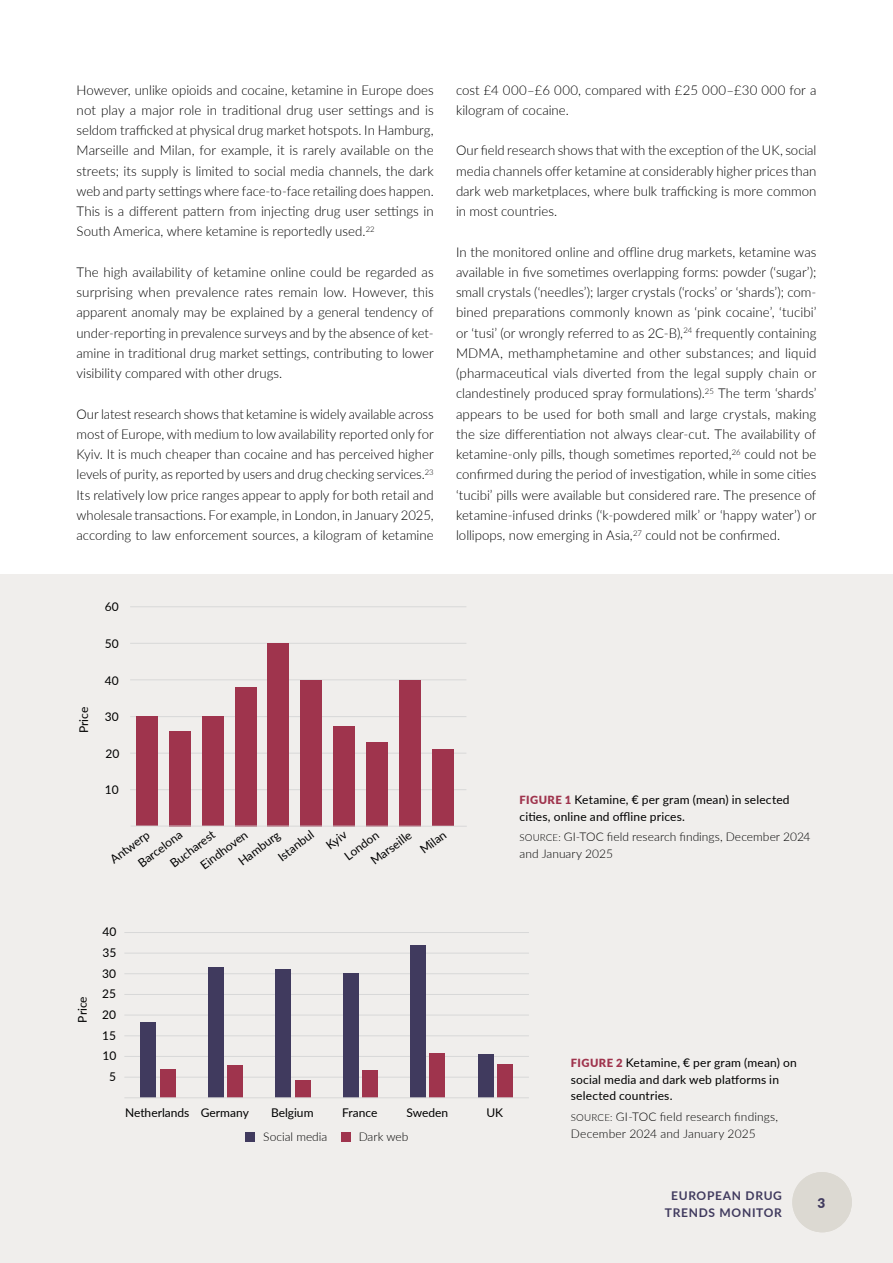
<style>
.page{position:relative;width:893px;height:1263px;background:#fff}
.page>*{position:absolute;margin:0;border:0;box-sizing:border-box;transform-origin:0 0}
.t1{font:300 13.5px/20.2px "Lato";color:#000;text-align:justify}
.t2{font:900 13.5px "Lato";color:#403a5e}
.t3{font:12px/20.7px "Lato";letter-spacing:.01em;color:#000}
.t4{font:300 12px/16.5px "Lato";letter-spacing:.005em;color:#000}
.t5{font:700 12px/16.5px "Lato";letter-spacing:.06em;color:#403a5e;text-align:center}
.s1{font-weight:900;font-size:11.25px;color:#9f344d}
.s2{font-size:9.75px}
</style>
<div class="page">
<div style="left:0;top:574px;width:893px;height:689px;background:#f0eeec"></div>
<svg style="left:792px;top:1172px;width:60px;height:60px"></svg>
<hr style="left:130px;top:789px;width:336px;height:1px;background:#d8d8d8">
<hr style="left:130px;top:753px;width:336px;height:1px;background:#d8d8d8">
<hr style="left:130px;top:716px;width:336px;height:1px;background:#d8d8d8">
<hr style="left:130px;top:680px;width:336px;height:1px;background:#d8d8d8">
<hr style="left:130px;top:643px;width:336px;height:1px;background:#d8d8d8">
<hr style="left:130px;top:606px;width:336px;height:1px;background:#d8d8d8">
<div style="left:432px;top:749px;width:21px;height:77px;background:#9f344d"></div>
<div style="left:399px;top:680px;width:22px;height:146px;background:#9f344d"></div>
<div style="left:366px;top:742px;width:22px;height:84px;background:#9f344d"></div>
<div style="left:333px;top:726px;width:22px;height:100px;background:#9f344d"></div>
<div style="left:301px;top:680px;width:21px;height:146px;background:#9f344d"></div>
<div style="left:268px;top:643px;width:21px;height:183px;background:#9f344d"></div>
<div style="left:235px;top:687px;width:21px;height:139px;background:#9f344d"></div>
<div style="left:202px;top:717px;width:21px;height:109px;background:#9f344d"></div>
<div style="left:170px;top:731px;width:21px;height:95px;background:#9f344d"></div>
<div style="left:137px;top:717px;width:21px;height:109px;background:#9f344d"></div>
<svg style="left:131px;top:826px;width:336px;height:1px"></svg>
<div style="left:246px;top:1132px;width:9px;height:10px;background:#403a5e"></div>
<div style="left:342px;top:1132px;width:9px;height:10px;background:#9f344d"></div>
<hr style="left:124px;top:1077px;width:405px;height:1px;background:#d8d8d8">
<hr style="left:124px;top:1056px;width:405px;height:1px;background:#d8d8d8">
<hr style="left:124px;top:1035px;width:405px;height:1px;background:#d8d8d8">
<hr style="left:124px;top:1015px;width:405px;height:1px;background:#d8d8d8">
<hr style="left:124px;top:994px;width:405px;height:1px;background:#d8d8d8">
<hr style="left:124px;top:973px;width:405px;height:1px;background:#d8d8d8">
<hr style="left:124px;top:953px;width:405px;height:1px;background:#d8d8d8">
<hr style="left:124px;top:932px;width:405px;height:1px;background:#d8d8d8">
<div style="left:141px;top:1022px;width:15px;height:76px;background:#403a5e"></div>
<div style="left:160px;top:1069px;width:15px;height:29px;background:#9f344d"></div>
<div style="left:208px;top:967px;width:16px;height:131px;background:#403a5e"></div>
<div style="left:228px;top:1065px;width:15px;height:33px;background:#9f344d"></div>
<div style="left:276px;top:969px;width:15px;height:129px;background:#403a5e"></div>
<div style="left:295px;top:1080px;width:15px;height:18px;background:#9f344d"></div>
<div style="left:343px;top:974px;width:15px;height:124px;background:#403a5e"></div>
<div style="left:362px;top:1070px;width:16px;height:28px;background:#9f344d"></div>
<div style="left:411px;top:945px;width:15px;height:153px;background:#403a5e"></div>
<div style="left:430px;top:1053px;width:15px;height:45px;background:#9f344d"></div>
<div style="left:478px;top:1054px;width:15px;height:44px;background:#403a5e"></div>
<div style="left:497px;top:1065px;width:15px;height:33px;background:#9f344d"></div>
<hr style="left:124px;top:1097px;width:405px;height:1px;background:#d8d8d8">
<p class="t1" style="left:77px;top:79px;width:359px">However, unlike opioids and cocaine, ketamine in Europe does not play a major role in traditional drug user settings and is seldom trafficked at physical drug market hotspots. In Hamburg, Marseille and Milan, for example, it is rarely available on the streets; its supply is limited to social media channels, the dark web and party settings where face-to-face retailing does happen.<br>This is a different pattern from injecting drug user settings in South America, where ketamine is reportedly used.<sup>22</sup></p>
<p class="t1" style="left:77px;top:261px;width:359px">The high availability of ketamine online could be regarded as surprising when prevalence rates remain low. However, this apparent anomaly may be explained by a general tendency of under-reporting in prevalence surveys and by the absence of ket&shy;amine in traditional drug market settings, contributing to lower visibility compared with other drugs.</p>
<p class="t1" style="left:77px;top:403px;width:359px">Our latest research shows that ketamine is widely available across most of Europe, with medium to low availability reported only for Kyiv. It is much cheaper than cocaine and has perceived higher levels of purity, as reported by users and drug checking services.<sup>23<br></sup>Its relatively low price ranges appear to apply for both retail and wholesale transactions. For example, in London, in January 2025, according to law enforcement sources, a kilogram of ketamine</p>
<p class="t1" style="left:456px;top:79px;width:362px">cost £4 000–£6 000, compared with £25 000–£30 000 for a kilogram of cocaine.</p>
<p class="t1" style="left:456px;top:140px;width:362px">Our field research shows that with the exception of the UK, social media channels offer ketamine at considerably higher prices than dark web marketplaces, where bulk trafficking is more common in most countries.</p>
<p class="t1" style="left:456px;top:241px;width:362px">In the monitored online and offline drug markets, ketamine was available in five sometimes overlapping forms: powder (‘sugar’); small crystals (‘needles’); larger crystals (‘rocks’ or ‘shards’); com&shy;bined preparations commonly known as ‘pink cocaine’, ‘tucibi’ or ‘tusi’ (or wrongly referred to as 2C-B),<sup>24</sup> frequently containing MDMA, methamphetamine and other substances; and liquid (pharmaceutical vials diverted from the legal supply chain or clandestinely produced spray formulations).<sup>25</sup> The term ‘shards’ appears to be used for both small and large crystals, making the size differentiation not always clear-cut. The availability of ketamine-only pills, though sometimes reported,<sup>26</sup> could not be confirmed during the period of investigation, while in some cities ‘tucibi’ pills were available but considered rare. The presence of ketamine-infused drinks (‘k-powdered milk’ or ‘happy water’) or lollipops, now emerging in Asia,<sup>27</sup> could not be confirmed.</p>
<p class="t3" style="left:73px;top:733px;width:28px;rotate:-90deg">Price</p>
<p class="t3" style="left:105px;top:596px;width:15px">60</p>
<p class="t3" style="left:105px;top:632px;width:15px">50</p>
<p class="t3" style="left:105px;top:669px;width:15px">40</p>
<p class="t3" style="left:105px;top:706px;width:15px">30</p>
<p class="t3" style="left:105px;top:743px;width:15px">20</p>
<p class="t3" style="left:105px;top:779px;width:15px">10</p>
<p class="t3" style="left:273px;top:849px;width:43px;rotate:-37deg">Istanbul</p>
<p class="t3" style="left:321px;top:838px;width:24px;rotate:-37deg">Kyiv</p>
<p class="t3" style="left:165px;top:856px;width:54px;rotate:-37deg">Bucharest</p>
<p class="t3" style="left:233px;top:854px;width:50px;rotate:-37deg">Hamburg</p>
<p class="t3" style="left:195px;top:858px;width:57px;rotate:-37deg">Eindhoven</p>
<p class="t3" style="left:366px;top:853px;width:49px;rotate:-37deg">Marseille</p>
<p class="t3" style="left:415px;top:842px;width:31px;rotate:-37deg">Milan</p>
<p class="t3" style="left:105px;top:852px;width:47px;rotate:-37deg">Antwerp</p>
<p class="t3" style="left:133px;top:856px;width:54px;rotate:-37deg">Barcelona</p>
<p class="t3" style="left:339px;top:848px;width:41px;rotate:-37deg">London</p>
<p class="t3" style="left:102px;top:921px;width:15px">40<br>35</p>
<p class="t3" style="left:519px;top:791px;width:272px;line-height:16.5px"><span class="s1">FIGURE 1</span> Ketamine, € per gram (mean) in selected cities, online and offline prices.</p>
<p class="t4" style="left:519px;top:828px;width:293px"><span class="s2">SOURCE:</span> GI-TOC field research findings, December 2024 and January 2025</p>
<p class="t3" style="left:72px;top:1022px;width:28px;rotate:-90deg">Price</p>
<p class="t3" style="left:102px;top:962px;width:16px;text-align:center">30<br>25<br>20<br>15<br>10<br>5</p>
<p class="t3" style="left:125px;top:1101px;width:66px">Netherlands</p>
<p class="t3" style="left:201px;top:1101px;width:49px">Germany</p>
<p class="t3" style="left:271px;top:1101px;width:44px">Belgium</p>
<p class="t3" style="left:342px;top:1101px;width:37px">France</p>
<p class="t3" style="left:406px;top:1101px;width:43px">Sweden</p>
<p class="t3" style="left:486px;top:1101px;width:18px">UK</p>
<p class="t4" style="left:263px;top:1128px;width:66px">Social media</p>
<p class="t4" style="left:359px;top:1128px;width:51px">Dark web</p>
<p class="t3" style="left:571px;top:1054px;width:227px;line-height:16.5px"><span class="s1">FIGURE 2</span> Ketamine, € per gram (mean) on social media and dark web platforms in selected countries.</p>
<p class="t4" style="left:571px;top:1108px;width:209px"><span class="s2">SOURCE:</span> GI-TOC field research findings,<br>December 2024 and January 2025</p>
<p class="t5" style="left:665px;top:1187px;width:119px">EUROPEAN DRUG<br>TRENDS MONITOR</p>
<p class="t2" style="left:818px;top:1192px;width:9px">3</p>
</div>
